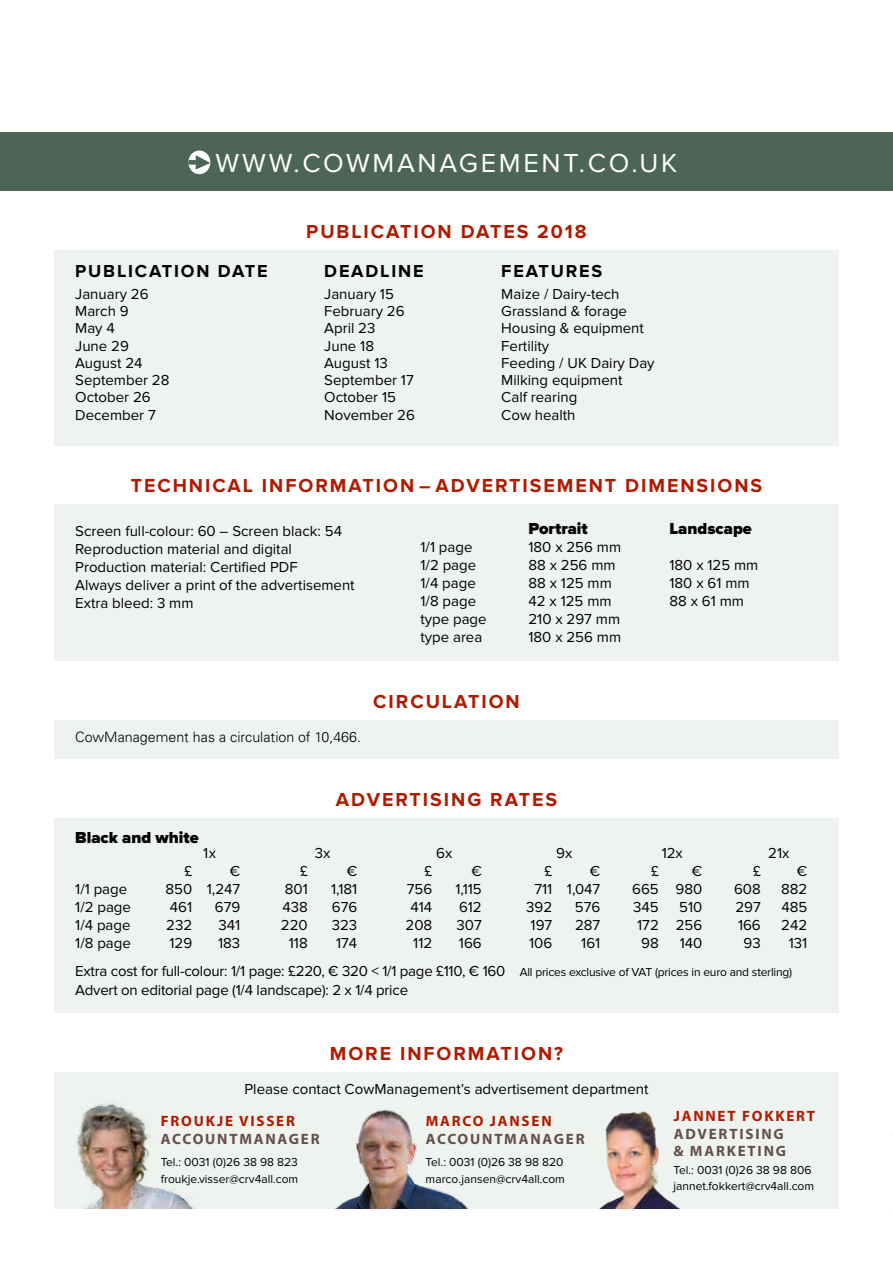
<style>
.page{position:relative;width:893px;height:1263px;background:#fff}
.page>*{position:absolute;margin:0;border:0;box-sizing:border-box;transform-origin:0 0}
.t1{font:27px "Proxima Nova";letter-spacing:.1em;color:#fff}
.t2{font:700 19.5px "Proxima Nova";letter-spacing:.1em;color:#b01b00}
.t3{font:700 18px "Proxima Nova";letter-spacing:.1em;color:#000}
.t4{font:900 16.5px "Proxima Nova";color:#000}
.t5{font:15px/18px "Proxima Nova";color:#000}
.t6{font:700 15px/16.5px "Myriad Pro";letter-spacing:.12em;color:#654f4d}
.t7{font:700 15px "Myriad Pro";letter-spacing:.12em;color:#b01b00}
.t8{font:300 14.25px "Univers LT Pro 45";color:#000}
.t9{font:12px/16.5px "Proxima Nova";color:#000}
.s1{font-size:12px}
</style>
<div class="page">
<div style="left:54px;top:1052px;width:784px;height:157px;background:#eef3f0"></div>
<div style="left:54px;top:1052px;width:784px;height:20px;background:#fff"></div>
<div style="left:0;top:132px;width:893px;height:59px;background:#4d6556"></div>
<div style="left:188px;top:151px;width:22px;height:23px;background:#fff;border-radius:50%"></div>
<svg style="left:188px;top:155px;width:22px;height:15px"></svg>
<div style="left:54px;top:250px;width:785px;height:195px;background:#eef3f0"></div>
<div style="left:54px;top:504px;width:785px;height:157px;background:#eef3f0"></div>
<div style="left:54px;top:719px;width:785px;height:40px;background:#eef3f0"></div>
<div style="left:54px;top:798px;width:785px;height:215px;background:#eef3f0"></div>
<div style="left:54px;top:798px;width:785px;height:19px;background:#fff"></div>
<img style="left:335px;top:1110px;width:134px;height:99px">
<img style="left:599px;top:1111px;width:82px;height:98px">
<img style="left:76px;top:1103px;width:118px;height:106px">
<h1 class="t1" style="left:216px;top:148px;width:463px">WWW.COWMANAGEMENT.CO.UK</h1>
<h2 class="t2" style="left:306px;top:220px;width:282px">PUBLICATION DATES 2018</h2>
<p class="t3" style="left:75px;top:261px;width:194px">PUBLICATION DATE</p>
<p class="t3" style="left:324px;top:261px;width:101px">DEADLINE</p>
<p class="t3" style="left:501px;top:261px;width:103px">FEATURES</p>
<p class="t5" style="left:75px;top:285px;width:75px">January 26</p>
<p class="t5" style="left:324px;top:285px;width:71px">January 15</p>
<p class="t5" style="left:501px;top:285px;width:120px">Maize / Dairy-tech</p>
<p class="t5" style="left:75px;top:302px;width:55px">March 9</p>
<p class="t5" style="left:324px;top:302px;width:82px">February 26</p>
<p class="t5" style="left:501px;top:302px;width:127px">Grassland &amp; forage</p>
<p class="t5" style="left:75px;top:320px;width:41px">May 4</p>
<p class="t5" style="left:324px;top:320px;width:53px">April 23</p>
<p class="t5" style="left:501px;top:320px;width:144px">Housing &amp; equipment</p>
<p class="t5" style="left:75px;top:337px;width:55px">June 29</p>
<p class="t5" style="left:324px;top:337px;width:51px">June 18</p>
<p class="t5" style="left:501px;top:337px;width:49px">Fertility</p>
<p class="t5" style="left:75px;top:354px;width:69px">August 24</p>
<p class="t5" style="left:324px;top:354px;width:65px">August 13</p>
<p class="t5" style="left:501px;top:354px;width:155px">Feeding / UK Dairy Day</p>
<p class="t5" style="left:75px;top:371px;width:96px">September 28</p>
<p class="t5" style="left:324px;top:371px;width:91px">September 17</p>
<p class="t5" style="left:501px;top:371px;width:123px">Milking equipment</p>
<p class="t5" style="left:75px;top:389px;width:77px">October 26</p>
<p class="t5" style="left:324px;top:389px;width:73px">October 15</p>
<p class="t5" style="left:501px;top:389px;width:78px">Calf rearing</p>
<p class="t5" style="left:75px;top:406px;width:82px">December 7</p>
<p class="t5" style="left:324px;top:406px;width:92px">November 26</p>
<p class="t5" style="left:501px;top:406px;width:76px">Cow health</p>
<h2 class="t2" style="left:131px;top:475px;width:633px">TECHNICAL INFORMATION – ADVERTISEMENT DIMENSIONS</h2>
<p class="t5" style="left:75px;top:522px;width:281px">Screen full-colour: 60 – Screen black: 54<br>Reproduction material and digital Production material: Certified PDF<br>Always deliver a print of the advertisement Extra bleed: 3 mm</p>
<p class="t4" style="left:528px;top:519px;width:61px">Portrait</p>
<p class="t4" style="left:669px;top:519px;width:84px">Landscape</p>
<p class="t5" style="left:420px;top:538px;width:54px">1/1 page</p>
<p class="t5" style="left:528px;top:538px;width:94px">180 x 256 mm</p>
<p class="t5" style="left:420px;top:556px;width:57px">1/2 page</p>
<p class="t5" style="left:528px;top:556px;width:89px">88 x 256 mm</p>
<p class="t5" style="left:669px;top:556px;width:90px">180 x 125 mm</p>
<p class="t5" style="left:420px;top:574px;width:57px">1/4 page</p>
<p class="t5" style="left:528px;top:574px;width:85px">88 x 125 mm</p>
<p class="t5" style="left:669px;top:574px;width:82px">180 x 61 mm</p>
<p class="t5" style="left:420px;top:592px;width:57px">1/8 page</p>
<p class="t5" style="left:528px;top:592px;width:85px">42 x 125 mm</p>
<p class="t5" style="left:669px;top:592px;width:76px">88 x 61 mm</p>
<p class="t5" style="left:420px;top:610px;width:68px">type page</p>
<p class="t5" style="left:528px;top:610px;width:93px">210 x 297 mm</p>
<p class="t5" style="left:420px;top:628px;width:63px">type area</p>
<p class="t5" style="left:528px;top:628px;width:94px">180 x 256 mm</p>
<p class="t8" style="left:75px;top:728px;width:287px">CowManagement has a circulation of 10,466.</p>
<h2 class="t2" style="left:373px;top:690px;width:148px">CIRCULATION</h2>
<p class="t4" style="left:75px;top:828px;width:125px">Black and white</p>
<h2 class="t2" style="left:336px;top:788px;width:223px">ADVERTISING RATES</h2>
<p class="t5" style="left:203px;top:844px;width:14px">1x</p>
<p class="t5" style="left:315px;top:844px;width:17px">3x</p>
<p class="t5" style="left:436px;top:844px;width:18px">6x</p>
<p class="t5" style="left:556px;top:844px;width:18px">9x</p>
<p class="t5" style="left:662px;top:844px;width:23px">12x</p>
<p class="t5" style="left:768px;top:844px;width:23px">21x</p>
<p class="t5" style="left:184px;top:862px;width:9px">£</p>
<p class="t5" style="left:230px;top:862px;width:12px">€</p>
<p class="t5" style="left:300px;top:862px;width:9px">£</p>
<p class="t5" style="left:347px;top:862px;width:12px">€</p>
<p class="t5" style="left:424px;top:862px;width:9px">£</p>
<p class="t5" style="left:471px;top:862px;width:12px">€</p>
<p class="t5" style="left:544px;top:862px;width:9px">£</p>
<p class="t5" style="left:590px;top:862px;width:12px">€</p>
<p class="t5" style="left:651px;top:862px;width:9px">£</p>
<p class="t5" style="left:692px;top:862px;width:12px">€</p>
<p class="t5" style="left:753px;top:862px;width:9px">£</p>
<p class="t5" style="left:797px;top:862px;width:12px">€</p>
<p class="t5" style="left:75px;top:880px;width:54px">1/1 page</p>
<p class="t5" style="left:166px;top:880px;width:76px">850 1,247</p>
<p class="t5" style="left:285px;top:880px;width:24px">801</p>
<p class="t5" style="left:331px;top:880px;width:28px">1,181</p>
<p class="t5" style="left:407px;top:880px;width:27px">756</p>
<p class="t5" style="left:455px;top:880px;width:28px">1,115</p>
<p class="t5" style="left:534px;top:880px;width:67px">711 1,047</p>
<p class="t5" style="left:632px;top:880px;width:72px">665 980</p>
<p class="t5" style="left:734px;top:880px;width:28px">608</p>
<p class="t5" style="left:781px;top:880px;width:28px">882</p>
<p class="t5" style="left:75px;top:898px;width:57px">1/2 page</p>
<p class="t5" style="left:170px;top:898px;width:24px">461</p>
<p class="t5" style="left:215px;top:898px;width:27px">679</p>
<p class="t5" style="left:282px;top:898px;width:27px">438</p>
<p class="t5" style="left:332px;top:898px;width:27px">676</p>
<p class="t5" style="left:410px;top:898px;width:23px">414</p>
<p class="t5" style="left:459px;top:898px;width:24px">612</p>
<p class="t5" style="left:526px;top:898px;width:28px">392</p>
<p class="t5" style="left:575px;top:898px;width:27px">576</p>
<p class="t5" style="left:633px;top:898px;width:27px">345</p>
<p class="t5" style="left:679px;top:898px;width:25px">510</p>
<p class="t5" style="left:735px;top:898px;width:27px">297</p>
<p class="t5" style="left:781px;top:898px;width:27px">485</p>
<p class="t5" style="left:75px;top:916px;width:57px">1/4 page</p>
<p class="t5" style="left:166px;top:916px;width:27px">232</p>
<p class="t5" style="left:218px;top:916px;width:23px">341</p>
<p class="t5" style="left:281px;top:916px;width:28px">220</p>
<p class="t5" style="left:332px;top:916px;width:27px">323</p>
<p class="t5" style="left:406px;top:916px;width:28px">208</p>
<p class="t5" style="left:456px;top:916px;width:27px">307</p>
<p class="t5" style="left:531px;top:916px;width:23px">197</p>
<p class="t5" style="left:575px;top:916px;width:27px">287</p>
<p class="t5" style="left:637px;top:916px;width:67px">172 256</p>
<p class="t5" style="left:738px;top:916px;width:24px">166</p>
<p class="t5" style="left:781px;top:916px;width:28px">242</p>
<p class="t5" style="left:75px;top:934px;width:57px">1/8 page</p>
<p class="t5" style="left:169px;top:934px;width:24px">129</p>
<p class="t5" style="left:218px;top:934px;width:24px">183</p>
<p class="t5" style="left:289px;top:934px;width:20px">118</p>
<p class="t5" style="left:336px;top:934px;width:23px">174</p>
<p class="t5" style="left:413px;top:934px;width:20px">112</p>
<p class="t5" style="left:459px;top:934px;width:24px">166</p>
<p class="t5" style="left:529px;top:934px;width:25px">106</p>
<p class="t5" style="left:581px;top:934px;width:21px">161</p>
<p class="t5" style="left:641px;top:934px;width:19px">98</p>
<p class="t5" style="left:680px;top:934px;width:24px">140</p>
<p class="t5" style="left:744px;top:934px;width:19px">93</p>
<p class="t5" style="left:789px;top:934px;width:20px">131</p>
<p class="t5" style="left:75px;top:962px;width:718px;line-height:18.5px">Extra cost for full-colour: 1/1 page: £220, € 320 &lt; 1/1 page £110, € 160 <span class="s1">All prices exclusive of VAT (prices in euro and sterling)<br></span>Advert on editorial page (1/4 landscape): 2 x 1/4 price</p>
<h2 class="t2" style="left:330px;top:1042px;width:235px">MORE INFORMATION?</h2>
<p class="t5" style="left:244px;top:1080px;width:405px">Please contact CowManagement’s advertisement department</p>
<p class="t7" style="left:161px;top:1111px;width:136px">FROUKJE VISSER</p>
<p class="t6" style="left:161px;top:1130px;width:160px">ACCOUNTMANAGER</p>
<p class="t9" style="left:161px;top:1154px;width:139px">Tel.: 0031 (0)26 38 98 823 froukje.visser@crv4all.com</p>
<p class="t7" style="left:426px;top:1111px;width:127px">MARCO JANSEN</p>
<p class="t6" style="left:426px;top:1130px;width:160px">ACCOUNTMANAGER</p>
<p class="t9" style="left:426px;top:1154px;width:141px">Tel.: 0031 (0)26 38 98 820 marco.jansen@crv4all.com</p>
<p class="t7" style="left:674px;top:1106px;width:143px">JANNET FOKKERT</p>
<p class="t6" style="left:674px;top:1125px;width:114px">ADVERTISING &amp; MARKETING</p>
<p class="t9" style="left:674px;top:1161px;width:142px">Tel.: 0031 (0)26 38 98 806 jannet.fokkert@crv4all.com</p>
</div>
